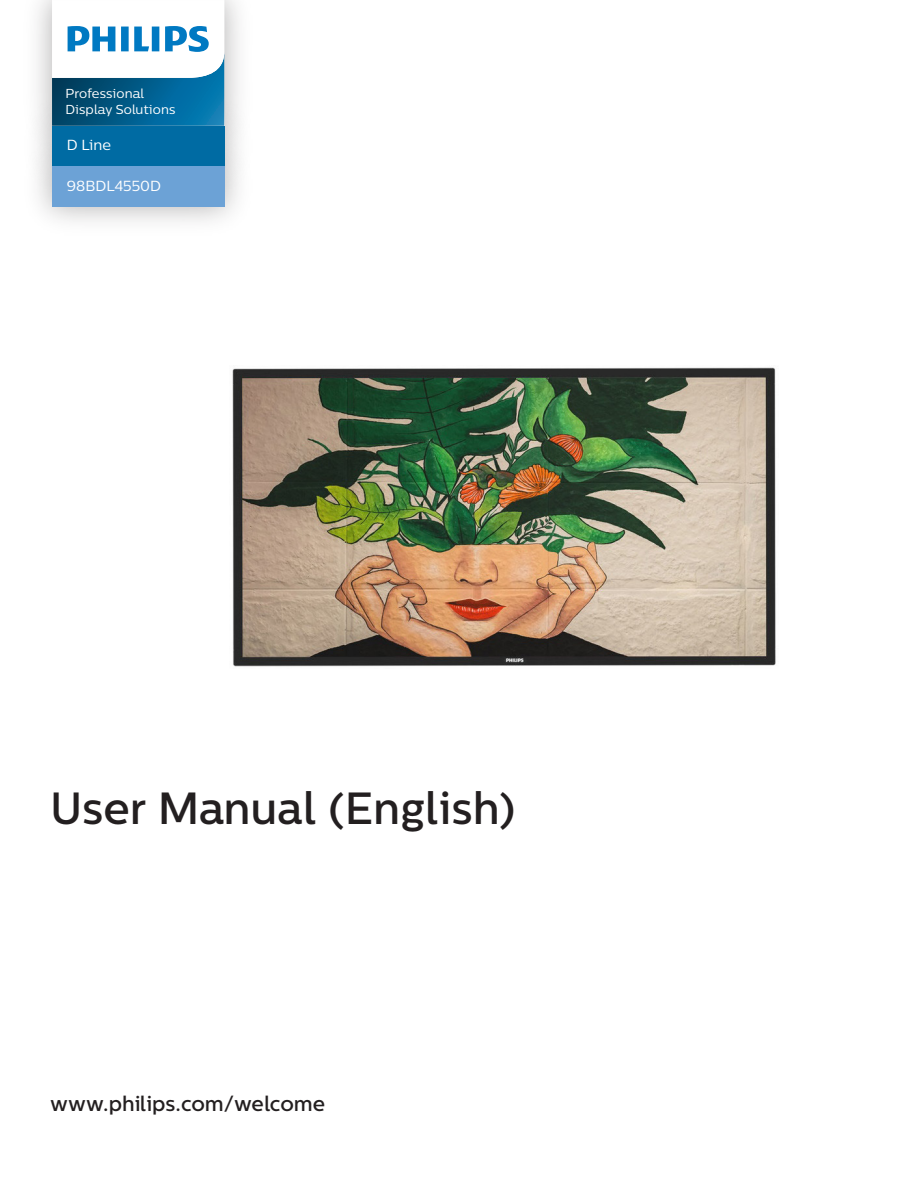
<style>
.page{position:relative;width:918px;height:1188px;background:#fff}
.page>*{position:absolute;margin:0;border:0;box-sizing:border-box;transform-origin:0 0}
.t1{font:500 45px "Centrale Sans";color:#231f20}
.t2{font:500 21px "Centrale Sans";color:#231f20}
.t3{font:14.55px "Centrale Sans";letter-spacing:.005em;color:#fff}
.t4{font:12.9px/15.6px "Centrale Sans";letter-spacing:.01em;color:#fff}
</style>
<div class="page">
<img style="left:232px;top:367px;width:544px;height:300px">
<img style="left:37px;top:0;width:202px;height:87px">
<svg style="left:52px;top:0;width:172px;height:87px"></svg>
<img style="left:36px;top:87px;width:204px;height:41px">
<div style="left:52px;top:126px;width:172px;height:40px;background:#006ba3"></div>
<img style="left:36px;top:128px;width:204px;height:94px">
<div style="left:52px;top:166px;width:172px;height:41px;background:#6ca2d6"></div>
<p class="t4" style="left:66px;top:86px;width:111px">Professional<br>Display Solutions</p>
<p class="t3" style="left:67px;top:136px;width:46px">D Line</p>
<p class="t3" style="left:67px;top:177px;width:96px">98BDL4550D</p>
<p class="t1" style="left:50px;top:781px;width:466px">User Manual (English)</p>
<p class="t2" style="left:50px;top:1091px;width:276px">www.philips.com/welcome</p>
</div>
